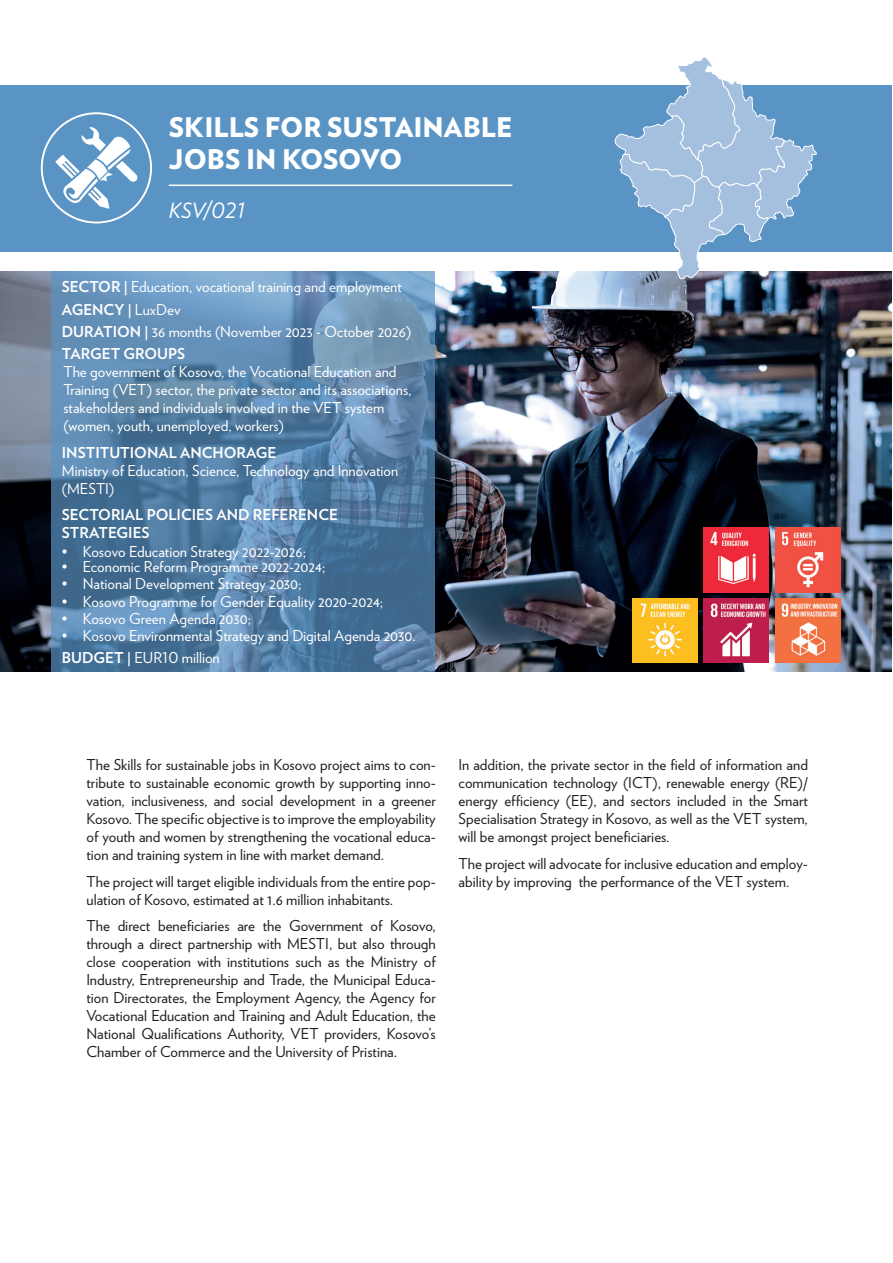
<style>
.page{position:relative;width:893px;height:1263px;background:#fff}
.page>*{position:absolute;margin:0;border:0;box-sizing:border-box;transform-origin:0 0}
.t1{font:900 27px/32.4px "Verlag";color:#fff}
.t2{font:italic 21px "Verlag";color:#fff}
.t3{font:15px/18px "Verlag";color:#231f20;text-align:justify}
.t4{font:15px/22.2px "Verlag";color:#fff}
.t5{font:700 15px/18px "Verlag";color:#fff}
.s1{font-weight:700}
</style>
<div class="page">
<img style="left:0;top:272px;width:892px;height:400px">
<svg style="left:51px;top:272px;width:384px;height:400px;background:#5882a8"></svg>
<div style="left:0;top:85px;width:892px;height:167px;background:#5994c5"></div>
<img style="left:704px;top:598px;width:65px;height:65px">
<img style="left:704px;top:527px;width:65px;height:65px">
<img style="left:632px;top:598px;width:65px;height:65px">
<img style="left:775px;top:598px;width:65px;height:65px">
<img style="left:775px;top:527px;width:65px;height:65px">
<hr style="left:169px;top:185px;width:343px;height:1px;background:#fff">
<div style="left:41px;top:112px;width:111px;height:111px;border:2px solid #fff;border-radius:50%"></div>
<svg style="left:55px;top:127px;width:83px;height:82px"></svg>
<svg style="left:615px;top:57px;width:202px;height:222px"></svg>
<h1 class="t1" style="left:169px;top:110px;width:345px">SKILLS FOR SUSTAINABLE<br>JOBS IN KOSOVO</h1>
<h2 class="t2" style="left:169px;top:194px;width:77px">KSV/021</h2>
<p class="t4" style="left:62px;top:275px;width:351px"><span class="s1">SECTOR |</span> Education, vocational training and employment <span class="s1">AGENCY |</span> LuxDev<br><span class="s1">DURATION |</span> 36 months (November 2023 - October 2026)<br><span class="s1">TARGET GROUPS</span></p>
<p class="t4" style="left:63px;top:362px;width:349px;line-height:18px">The government of Kosovo, the Vocational Education and Training (VET) sector, the private sector and its associations, stakeholders and individuals involved in the VET system (women, youth, unemployed, workers)</p>
<p class="t5" style="left:62px;top:442px;width:216px">INSTITUTIONAL ANCHORAGE</p>
<p class="t4" style="left:62px;top:460px;width:338px;line-height:18px">Ministry of Education, Science, Technology and Innovation (MESTI)</p>
<p class="t5" style="left:62px;top:505px;width:278px">SECTORIAL POLICIES AND REFERENCE<br>STRATEGIES</p>
<p class="t4" style="left:62px;top:540px;width:246px">• Kosovo Education Strategy 2022-2026;</p>
<p class="t4" style="left:62px;top:555px;width:265px">• Economic Reform Programme 2022-2024;</p>
<p class="t4" style="left:62px;top:572px;width:241px">• National Development Strategy 2030;</p>
<p class="t4" style="left:62px;top:589px;width:323px">• Kosovo Programme for Gender Equality 2020-2024;</p>
<p class="t4" style="left:62px;top:606px;width:191px">• Kosovo Green Agenda 2030;</p>
<p class="t4" style="left:62px;top:624px;width:355px">• Kosovo Environmental Strategy and Digital Agenda 2030.<br><span class="s1">BUDGET |</span> EUR10 million</p>
<p class="t3" style="left:87px;top:755px;width:351px">The Skills for sustainable jobs in Kosovo project aims to con&shy;tribute to sustainable economic growth by supporting inno&shy;vation, inclusiveness, and social development in a greener Kosovo. The specific objective is to improve the employability of youth and women by strengthening the vocational educa&shy;tion and training system in line with market demand.</p>
<p class="t3" style="left:87px;top:871px;width:351px">The project will target eligible individuals from the entire pop&shy;ulation of Kosovo, estimated at 1.6 million inhabitants.</p>
<p class="t3" style="left:87px;top:916px;width:351px">The direct beneficiaries are the Government of Kosovo, through a direct partnership with MESTI, but also through close cooperation with institutions such as the Ministry of Industry, Entrepreneurship and Trade, the Municipal Educa&shy;tion Directorates, the Employment Agency, the Agency for Vocational Education and Training and Adult Education, the National Qualifications Authority, VET providers, Kosovo’s Chamber of Commerce and the University of Pristina.</p>
<p class="t3" style="left:459px;top:755px;width:351px">In addition, the private sector in the field of information and communication technology (ICT), renewable energy (RE)/ energy efficiency (EE), and sectors included in the Smart Specialisation Strategy in Kosovo, as well as the VET system, will be amongst project beneficiaries.</p>
<p class="t3" style="left:459px;top:853px;width:351px">The project will advocate for inclusive education and employ&shy;ability by improving the performance of the VET system.</p>
</div>
